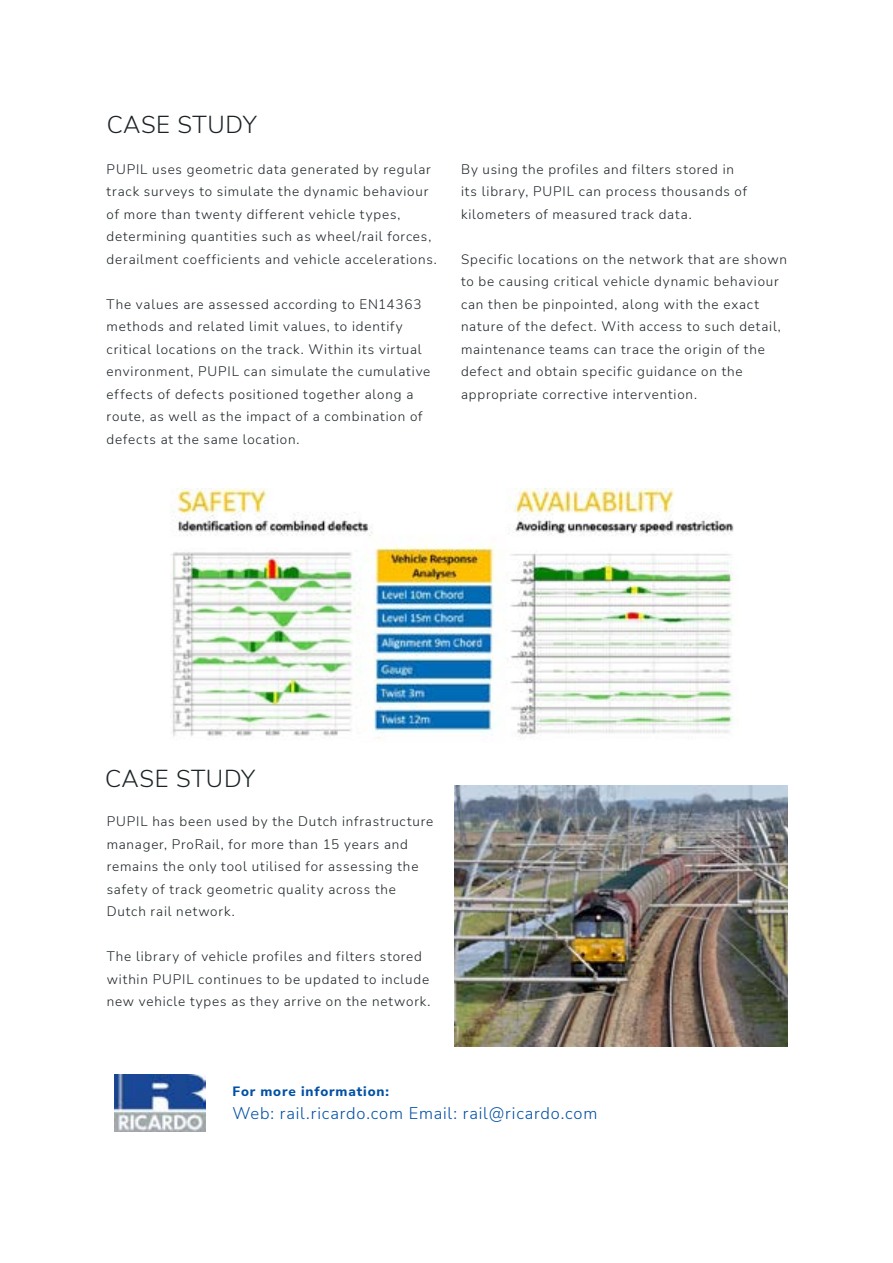
<style>
.page{position:relative;width:893px;height:1263px;background:#fff}
.page>*{position:absolute;margin:0;border:0;box-sizing:border-box;transform-origin:0 0}
.t1{font:300 24px "Nunito Sans";letter-spacing:.025em;color:#1c2327}
.t2{font:300 16.5px "Nunito Sans";letter-spacing:.045em;color:#0250a3}
.t3{font:300 13.5px/22.5px "Nunito Sans";letter-spacing:.06em;color:#1c2327}
.t4{font:800 13.5px "Nunito Sans";letter-spacing:.06em;color:#0250a3}
</style>
<div class="page">
<img style="left:115px;top:1075px;width:91px;height:56px">
<img style="left:170px;top:489px;width:564px;height:248px">
<img style="left:455px;top:785px;width:333px;height:261px">
<h1 class="t1" style="left:107px;top:108px;width:152px">CASE STUDY</h1>
<p class="t3" style="left:107px;top:157px;width:332px">PUPIL uses geometric data generated by regular track surveys to simulate the dynamic behaviour of more than twenty different vehicle types, determining quantities such as wheel/rail forces, derailment coefficients and vehicle accelerations.</p>
<p class="t3" style="left:107px;top:292px;width:325px">The values are assessed according to EN14363 methods and related limit values, to identify critical locations on the track. Within its virtual environment, PUPIL can simulate the cumulative effects of defects positioned together along a route, as well as the impact of a combination of defects at the same location.</p>
<p class="t3" style="left:461px;top:157px;width:288px">By using the profiles and filters stored in its library, PUPIL can process thousands of kilometers of measured track data.</p>
<p class="t3" style="left:461px;top:247px;width:328px">Specific locations on the network that are shown to be causing critical vehicle dynamic behaviour can then be pinpointed, along with the exact nature of the defect. With access to such detail, maintenance teams can trace the origin of the defect and obtain specific guidance on the appropriate corrective intervention.</p>
<h1 class="t1" style="left:105px;top:762px;width:152px">CASE STUDY</h1>
<p class="t3" style="left:107px;top:810px;width:328px">PUPIL has been used by the Dutch infrastructure manager, ProRail, for more than 15 years and remains the only tool utilised for assessing the safety of track geometric quality across the Dutch rail network.</p>
<p class="t3" style="left:107px;top:945px;width:325px">The library of vehicle profiles and filters stored within PUPIL continues to be updated to include new vehicle types as they arrive on the network.</p>
<p class="t4" style="left:232px;top:1082px;width:158px">For more information:</p>
<p class="t2" style="left:232px;top:1102px;width:366px">Web: rail.ricardo.com Email: rail@ricardo.com</p>
</div>
